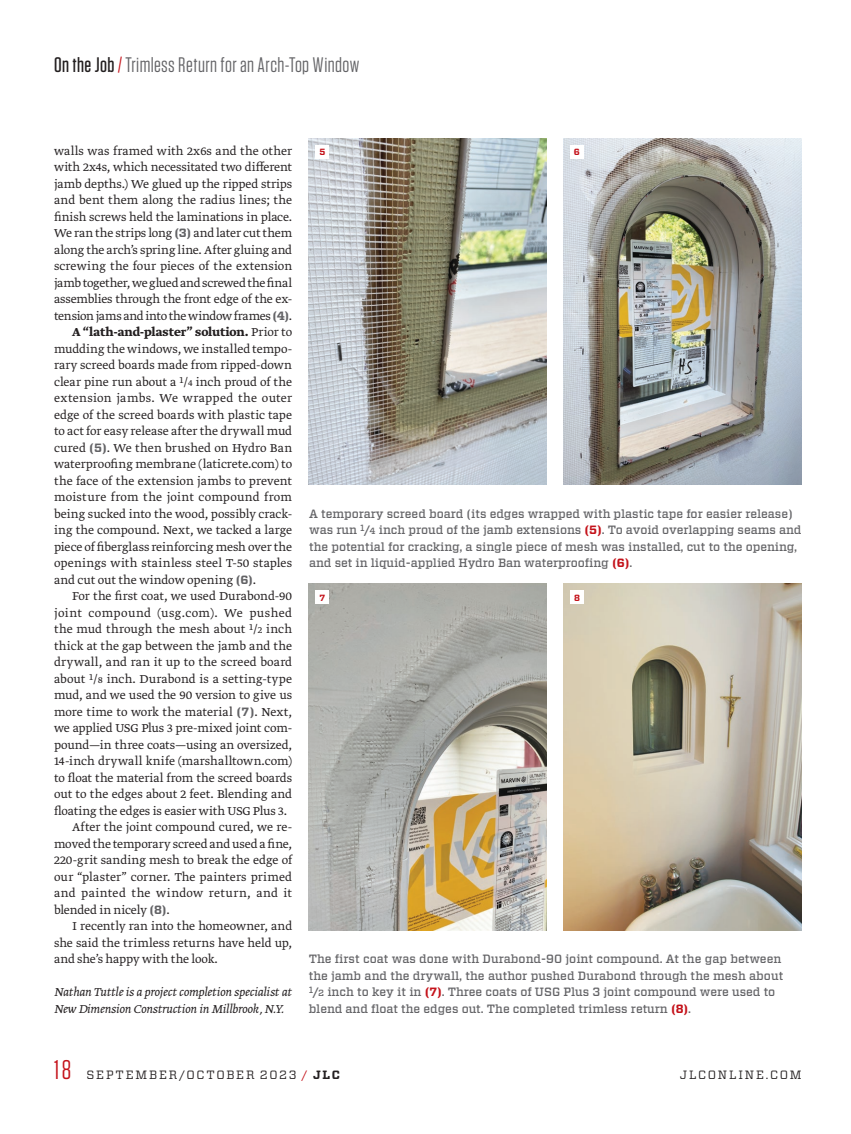
<style>
.page{position:relative;width:851px;height:1134px;background:#fff}
.page>*{position:absolute;margin:0;border:0;box-sizing:border-box;transform-origin:0 0}
.t1{font:27px "Tungsten";color:#c4121a}
.Tagline_-_Tungsten_1{font:21px "Tungsten";letter-spacing:.02em;color:#636366}
.Body_-_Greta_Light_9{font:300 13.5px/16.5px "Greta Text Std";color:#231f20;text-align:justify}
.Body_-_NoIndent_Gret{font:italic 300 13.5px/16.5px "Greta Text Std";letter-spacing:-.01em;color:#231f20}
.Caption_-_Vitesse_Bo{font:500 12px/16.5px "Vitesse";letter-spacing:-.005em;color:#636366}
.t2{font:12px "Vitesse";letter-spacing:.14em;color:#231f20}
.Xtra_-_Number_-_Vite{font:700 9px "Vitesse";color:#c4121a}
.s1{font-weight:500;color:#231f20}
.s2{color:#c4121a}
.s3{font-family:"Vitesse";font-weight:700;font-size:12px;color:#636366}
.s4{font-weight:700}
.s5{font-size:10.5px}
.s6{font-size:9px}
.s7{font-weight:700;color:#c4121a}
</style>
<div class="page">
<img style="left:563px;top:138px;width:238px;height:347px">
<img style="left:308px;top:584px;width:238px;height:346px">
<img style="left:308px;top:138px;width:238px;height:347px">
<img style="left:563px;top:584px;width:238px;height:346px">
<div style="left:315px;top:145px;width:14px;height:13px;background:#fff"></div>
<div style="left:315px;top:590px;width:14px;height:14px;background:#fff"></div>
<div style="left:570px;top:145px;width:13px;height:13px;background:#fff"></div>
<div style="left:570px;top:590px;width:13px;height:14px;background:#fff"></div>
<p class="Tagline_-_Tungsten_1" style="left:54px;top:54px;width:307px"><span class="s1">On the Job</span><span class="s2">/</span> Trimless Return for an Arch-Top Window</p>
<p class="Body_-_Greta_Light_9" style="left:54px;top:143px;width:240px">walls was framed with 2x6s and the other with 2x4s, which necessitated two different jamb depths.) We glued up the ripped strips and bent them along the radius lines; the finish screws held the laminations in place.<br>We ran the strips long <span class="s3">(3)</span> and later cut them along the arch’s spring line. After gluing and screwing the four pieces of the extension jamb together, we glued and screwed the final assemblies through the front edge of the ex&shy;tension jams and into the window frames <span class="s3">(4)</span>.</p>
<p class="Body_-_Greta_Light_9" style="left:54px;top:324px;width:240px;text-indent:18px"><span class="s4">A “lath-and-plaster” solution.</span> Prior to mudding the windows, we installed tempo&shy;rary screed boards made from ripped-down clear pine run about a <sup>1</sup>/<span class="s5">4</span> inch proud of the extension jambs. We wrapped the outer edge of the screed boards with plastic tape to act for easy release after the drywall mud cured <span class="s3">(5)</span>. We then brushed on Hydro Ban waterproofing membrane (laticrete.com) to the face of the extension jambs to prevent moisture from the joint compound from being sucked into the wood, possibly crack&shy;ing the compound. Next, we tacked a large piece of fiberglass reinforcing mesh over the openings with stainless steel T-50 staples and cut out the window opening <span class="s3">(6)</span>.</p>
<p class="Body_-_Greta_Light_9" style="left:54px;top:588px;width:240px;text-indent:18px">For the first coat, we used Durabond-90 joint compound (usg.com). We pushed the mud through the mesh about <sup>1</sup>/<span class="s5">2</span> inch thick at the gap between the jamb and the drywall, and ran it up to the screed board about <sup>1</sup>/<span class="s5">8</span> inch. Durabond is a setting-type mud, and we used the 90 version to give us more time to work the material <span class="s3">(7)</span>. Next, we applied USG Plus 3 pre-mixed joint com&shy;pound—in three coats—using an oversized, 14-inch drywall knife (marshalltown.com) to float the material from the screed boards out to the edges about 2 feet. Blending and floating the edges is easier with USG Plus 3.</p>
<p class="Body_-_Greta_Light_9" style="left:54px;top:819px;width:240px;text-indent:18px">After the joint compound cured, we re&shy;moved the temporary screed and used a fine, 220-grit sanding mesh to break the edge of our “plaster” corner. The painters primed and painted the window return, and it blended in nicely <span class="s3">(8)</span>.</p>
<p class="Body_-_Greta_Light_9" style="left:54px;top:918px;width:240px;text-indent:18px">I recently ran into the homeowner, and she said the trimless returns have held up, and she’s happy with the look.</p>
<p class="Body_-_NoIndent_Gret" style="left:54px;top:984px;width:239px">Nathan Tuttle is a project completion specialist at<br>New Dimension Construction in Millbrook, N.Y.</p>
<p class="Xtra_-_Number_-_Vite" style="left:319px;top:146px;width:7px">5</p>
<p class="Xtra_-_Number_-_Vite" style="left:574px;top:146px;width:8px">6</p>
<p class="Caption_-_Vitesse_Bo" style="left:309px;top:505px;width:493px">A temporary screed board (its edges wrapped with plastic tape for easier release) was run <sup>1</sup>/<span class="s6">4</span> inch proud of the jamb extensions <span class="s7">(5)</span>. To avoid overlapping seams and the potential for cracking, a single piece of mesh was installed, cut to the opening, and set in liquid-applied Hydro Ban waterproofing <span class="s7">(6)</span>.</p>
<p class="Xtra_-_Number_-_Vite" style="left:319px;top:591px;width:7px">7</p>
<p class="Xtra_-_Number_-_Vite" style="left:574px;top:591px;width:7px">8</p>
<p class="Caption_-_Vitesse_Bo" style="left:308px;top:951px;width:476px">The first coat was done with Durabond-90 joint compound. At the gap between the jamb and the drywall, the author pushed Durabond through the mesh about <sup>1</sup>/<span class="s6">2</span> inch to key it in <span class="s7">(7)</span>. Three coats of USG Plus 3 joint compound were used to blend and float the edges out. The completed trimless return <span class="s7">(8)</span>.</p>
<h1 class="t1" style="left:54px;top:1055px;width:19px">18</h1>
<p class="t2" style="left:87px;top:1066px;width:255px">SEPTEMBER/OCTOBER 2023 <span class="s2">/</span> <span class="s4">JLC</span></p>
<p class="t2" style="left:679px;top:1066px;width:123px">JLCONLINE.COM</p>
</div>
